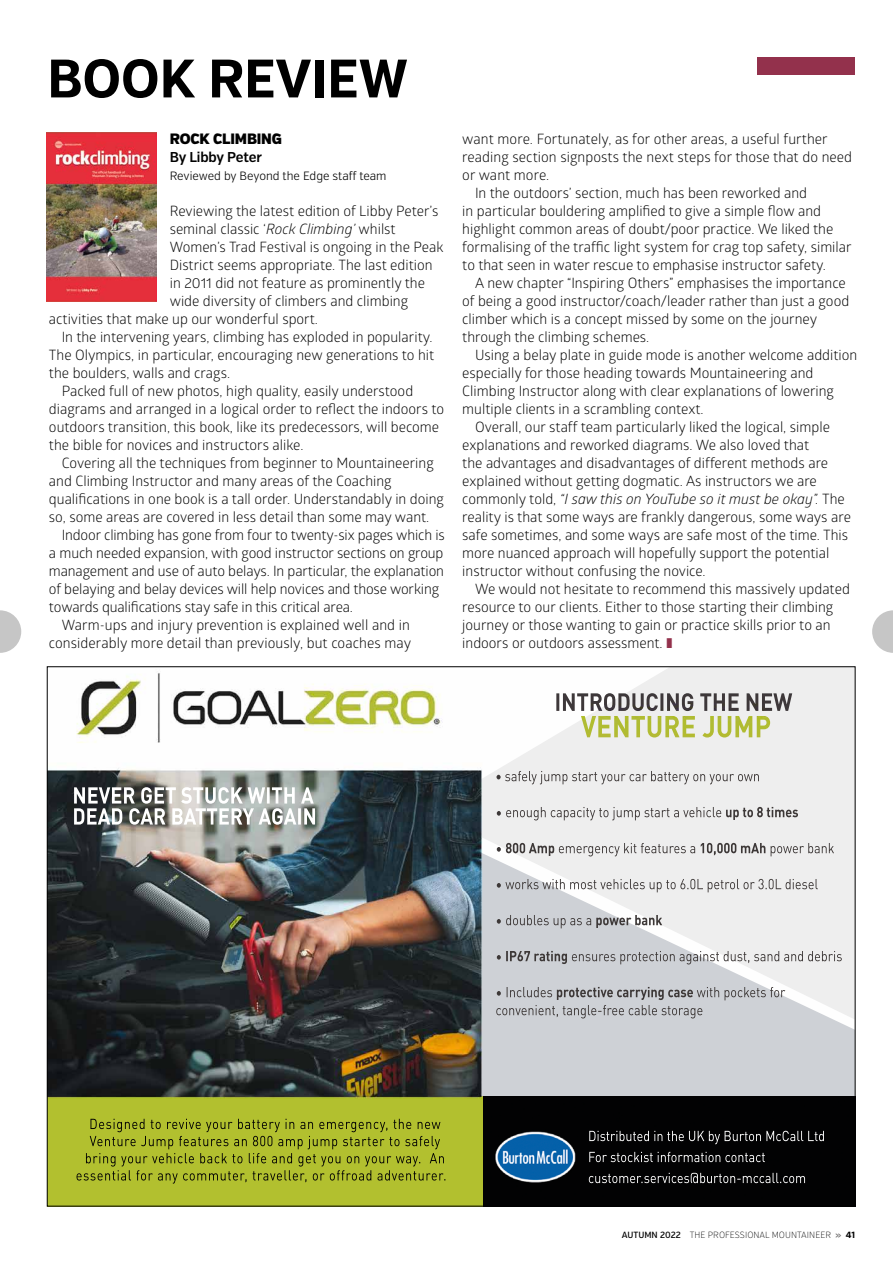
<style>
.page{position:relative;width:893px;height:1263px;background:#fff}
.page>*{position:absolute;margin:0;border:0;box-sizing:border-box;transform-origin:0 0}
.t1{font:700 54px "Verb Cond";color:#000}
.t2{font:900 15px "Verb Cond";letter-spacing:-.01em;color:#000}
.t3{font:14.25px "Glober";color:#000}
.t4{font:italic 14.25px "Glober";color:#000}
.t5{font:600 14.25px "Verb Cond";letter-spacing:-.01em;color:#000}
.t6{font:300 12px "Verb Cond";color:#000}
.t7{font:200 9px "Verb Cond";color:#000}
.s1{font-style:italic}
.s2{font-style:normal}
.s3{color:#93314c}
.s4{font-weight:500}
.s5{font-weight:600;color:#706f6f}
.s6{font-weight:700}
</style>
<div class="page">
<div style="left:757px;top:57px;width:98px;height:17px;background:#93314c"></div>
<img style="left:49px;top:673px;width:399px;height:424px">
<img style="left:428px;top:668px;width:425px;height:352px">
<img style="left:448px;top:837px;width:405px;height:260px">
<img style="left:483px;top:1097px;width:370px;height:107px">
<img style="left:49px;top:1097px;width:434px;height:107px">
<img style="left:47px;top:132px;width:110px;height:170px">
<svg style="left:872px;top:610px;width:21px;height:43px"></svg>
<svg style="left:0;top:610px;width:21px;height:43px"></svg>
<h1 class="t1" style="left:47px;top:46px;width:362px">BOOK REVIEW</h1>
<p class="t2" style="left:170px;top:130px;width:114px">ROCK CLIMBING</p>
<p class="t5" style="left:170px;top:148px;width:94px">By Libby Peter</p>
<p class="t6" style="left:170px;top:169px;width:218px">Reviewed by Beyond the Edge staff team</p>
<p class="t3" style="left:170px;top:201px;width:270px">Reviewing the latest edition of Libby Peter’s</p>
<p class="t3" style="left:170px;top:219px;width:227px">seminal classic ‘<span class="s1">Rock Climbing’</span> whilst</p>
<p class="t3" style="left:170px;top:237px;width:275px">Women’s Trad Festival is ongoing in the Peak</p>
<p class="t3" style="left:170px;top:255px;width:264px">District seems appropriate. The last edition</p>
<p class="t3" style="left:170px;top:273px;width:257px">in 2011 did not feature as prominently the</p>
<p class="t3" style="left:170px;top:291px;width:240px">wide diversity of climbers and climbing</p>
<p class="t3" style="left:49px;top:309px;width:271px">activities that make up our wonderful sport.</p>
<p class="t3" style="left:62px;top:327px;width:372px">In the intervening years, climbing has exploded in popularity.</p>
<p class="t3" style="left:49px;top:345px;width:387px">The Olympics, in particular, encouraging new generations to hit</p>
<p class="t3" style="left:49px;top:363px;width:183px">the boulders, walls and crags.</p>
<p class="t3" style="left:62px;top:381px;width:353px">Packed full of new photos, high quality, easily understood</p>
<p class="t3" style="left:49px;top:399px;width:397px">diagrams and arranged in a logical order to reflect the indoors to</p>
<p class="t3" style="left:49px;top:417px;width:392px">outdoors transition, this book, like its predecessors, will become</p>
<p class="t3" style="left:49px;top:435px;width:256px">the bible for novices and instructors alike.</p>
<p class="t3" style="left:62px;top:453px;width:374px">Covering all the techniques from beginner to Mountaineering</p>
<p class="t3" style="left:49px;top:471px;width:344px">and Climbing Instructor and many areas of the Coaching</p>
<p class="t3" style="left:49px;top:489px;width:396px">qualifications in one book is a tall order. Understandably in doing</p>
<p class="t3" style="left:49px;top:507px;width:382px">so, some areas are covered in less detail than some may want.</p>
<p class="t3" style="left:62px;top:525px;width:385px">Indoor climbing has gone from four to twenty-six pages which is</p>
<p class="t3" style="left:49px;top:543px;width:396px">a much needed expansion, with good instructor sections on group</p>
<p class="t3" style="left:49px;top:561px;width:397px">management and use of auto belays. In particular, the explanation</p>
<p class="t3" style="left:49px;top:579px;width:392px">of belaying and belay devices will help novices and those working</p>
<p class="t3" style="left:49px;top:597px;width:306px">towards qualifications stay safe in this critical area.</p>
<p class="t3" style="left:62px;top:615px;width:350px">Warm-ups and injury prevention is explained well and in</p>
<p class="t3" style="left:49px;top:633px;width:364px">considerably more detail than previously, but coaches may</p>
<p class="t3" style="left:462px;top:129px;width:367px">want more. Fortunately, as for other areas, a useful further</p>
<p class="t3" style="left:462px;top:147px;width:391px">reading section signposts the next steps for those that do need</p>
<p class="t3" style="left:462px;top:165px;width:89px">or want more.</p>
<p class="t3" style="left:475px;top:183px;width:334px">In the outdoors’ section, much has been reworked and</p>
<p class="t3" style="left:462px;top:201px;width:360px">in particular bouldering amplified to give a simple flow and</p>
<p class="t3" style="left:462px;top:219px;width:373px">highlight common areas of doubt/poor practice. We liked the</p>
<p class="t3" style="left:462px;top:237px;width:391px">formalising of the traffic light system for crag top safety, similar</p>
<p class="t3" style="left:462px;top:255px;width:365px">to that seen in water rescue to emphasise instructor safety.</p>
<p class="t3" style="left:475px;top:273px;width:372px">A new chapter “Inspiring Others” emphasises the importance</p>
<p class="t3" style="left:462px;top:291px;width:388px">of being a good instructor/coach/leader rather than just a good</p>
<p class="t3" style="left:462px;top:309px;width:356px">climber which is a concept missed by some on the journey</p>
<p class="t3" style="left:462px;top:327px;width:189px">through the climbing schemes.</p>
<p class="t3" style="left:475px;top:345px;width:384px">Using a belay plate in guide mode is another welcome addition</p>
<p class="t3" style="left:462px;top:363px;width:353px">especially for those heading towards Mountaineering and</p>
<p class="t3" style="left:462px;top:381px;width:373px">Climbing Instructor along with clear explanations of lowering</p>
<p class="t3" style="left:462px;top:399px;width:243px">multiple clients in a scrambling context.</p>
<p class="t3" style="left:475px;top:417px;width:356px">Overall, our staff team particularly liked the logical, simple</p>
<p class="t3" style="left:462px;top:435px;width:348px">explanations and reworked diagrams. We also loved that</p>
<p class="t3" style="left:462px;top:453px;width:367px">the advantages and disadvantages of different methods are</p>
<p class="t3" style="left:462px;top:471px;width:356px">explained without getting dogmatic. As instructors we are</p>
<p class="t4" style="left:462px;top:489px;width:384px"><span class="s2">commonly told,</span> “I saw this on YouTube so it must be okay”. <span class="s2">The</span></p>
<p class="t3" style="left:462px;top:507px;width:390px">reality is that some ways are frankly dangerous, some ways are</p>
<p class="t3" style="left:462px;top:525px;width:387px">safe sometimes, and some ways are safe most of the time. This</p>
<p class="t3" style="left:462px;top:543px;width:369px">more nuanced approach will hopefully support the potential</p>
<p class="t3" style="left:462px;top:561px;width:245px">instructor without confusing the novice.</p>
<p class="t3" style="left:475px;top:579px;width:376px">We would not hesitate to recommend this massively updated</p>
<p class="t3" style="left:462px;top:597px;width:372px">resource to our clients. Either to those starting their climbing</p>
<p class="t3" style="left:462px;top:615px;width:370px">journey or those wanting to gain or practice skills prior to an</p>
<p class="t3" style="left:462px;top:633px;width:212px">indoors or outdoors assessment. <span class="s3">❚</span></p>
<p class="t7" style="left:622px;top:1229px;width:235px"><span class="s4">AUTUMN 2022</span> THE PROFESSIONAL MOUNTAINEER <span class="s5">»</span> <span class="s6">41</span></p>
</div>
